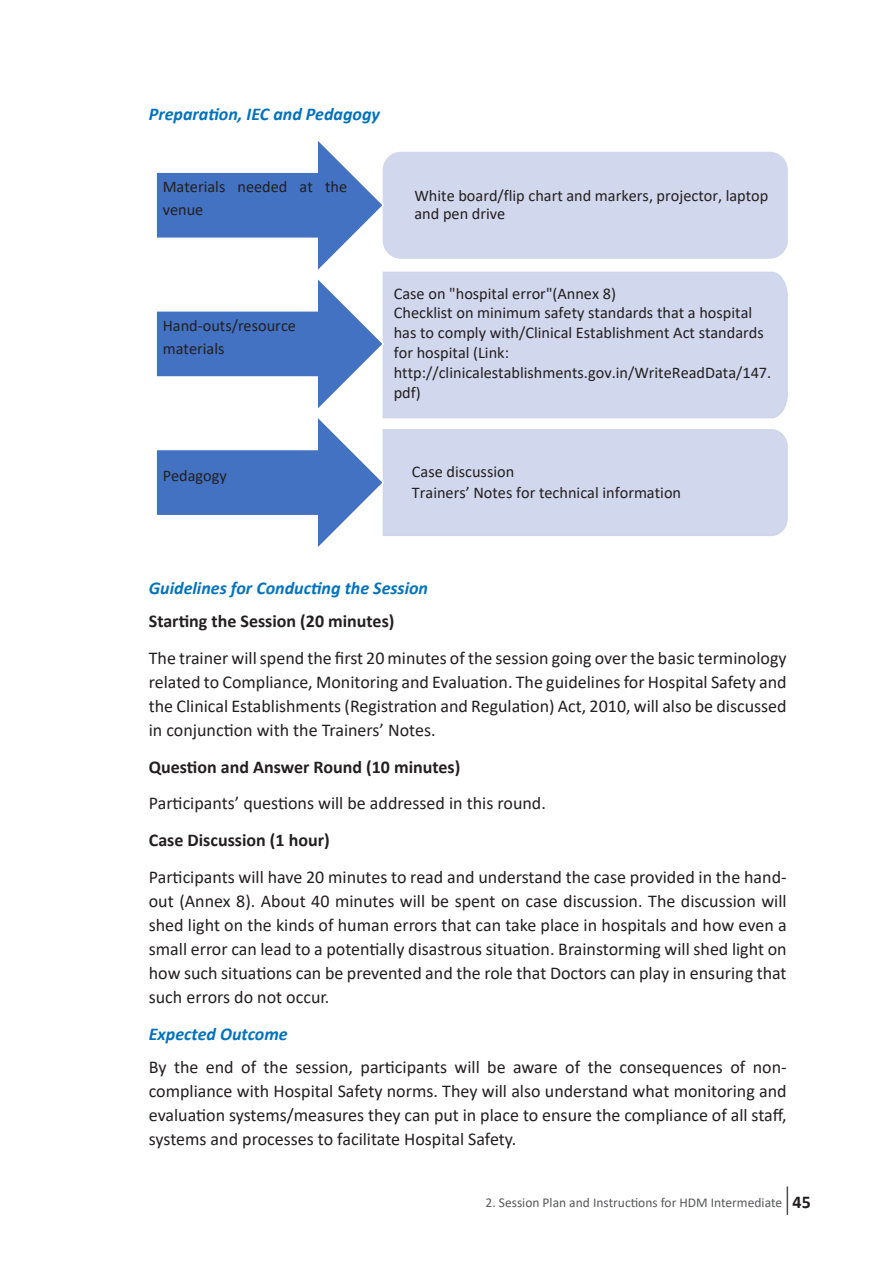
<style>
.page{position:relative;width:893px;height:1263px;background:#fff}
.page>*{position:absolute;margin:0;border:0;box-sizing:border-box;transform-origin:0 0}
.Normal_modify{font:18px/24px "Calibri";color:#231f20;text-align:justify}
.Heading_5_Modify{font:700 18px "Calibri";color:#231f20}
.Heading_4_modify{font:italic 700 18px "Calibri";color:#0072bc}
.t1{font:16.35px/19.8px "Calibri";color:#231f20}
.t2{font:13.5px "Calibri";color:#57585a}
</style>
<div class="page">
<svg style="left:787px;top:1186px;width:1px;height:29px"></svg>
<svg style="left:156px;top:141px;width:632px;height:406px"></svg>
<div style="left:156px;top:453px;width:198px;height:59px;background:#4372c3"></div>
<p class="Heading_4_modify" style="left:149px;top:101px;width:233px">Preparation, IEC and Pedagogy</p>
<p class="t1" style="left:163px;top:175px;width:186px;line-height:23px">Materials needed at the venue</p>
<p class="t1" style="left:414px;top:187px;width:355px;line-height:17.9px">White board/flip chart and markers, projector, laptop and pen drive</p>
<p class="t1" style="left:163px;top:314px;width:135px;line-height:23px">Hand-outs/resource materials</p>
<p class="t1" style="left:163px;top:465px;width:66px">Pedagogy</p>
<p class="t1" style="left:394px;top:283px;width:379px">Case on "hospital error"(Annex 8)<br>Checklist on minimum safety standards that a hospital has to comply with/Clinical Establishment Act standards for hospital (Link: http://clinicalestablishments.gov.in/WriteReadData/147. pdf)</p>
<p class="t1" style="left:412px;top:461px;width:271px;line-height:20.9px">Case discussion<br>Trainers’ Notes for technical information</p>
<p class="Heading_4_modify" style="left:149px;top:575px;width:281px">Guidelines for Conducting the Session</p>
<p class="Heading_5_Modify" style="left:149px;top:608px;width:247px">Starting the Session (20 minutes)</p>
<p class="Normal_modify" style="left:149px;top:645px;width:639px">The trainer will spend the first 20 minutes of the session going over the basic terminology related to Compliance, Monitoring and Evaluation. The guidelines for Hospital Safety and the Clinical Establishments (Registration and Regulation) Act, 2010, will also be discussed in conjunction with the Trainers’ Notes.</p>
<p class="Heading_5_Modify" style="left:149px;top:754px;width:313px">Question and Answer Round (10 minutes)</p>
<p class="Normal_modify" style="left:149px;top:791px;width:399px">Participants’ questions will be addressed in this round.</p>
<p class="Heading_5_Modify" style="left:149px;top:827px;width:182px">Case Discussion (1 hour)</p>
<p class="Normal_modify" style="left:149px;top:864px;width:639px">Participants will have 20 minutes to read and understand the case provided in the hand&shy;out (Annex 8). About 40 minutes will be spent on case discussion. The discussion will shed light on the kinds of human errors that can take place in hospitals and how even a small error can lead to a potentially disastrous situation. Brainstorming will shed light on how such situations can be prevented and the role that Doctors can play in ensuring that such errors do not occur.</p>
<p class="Heading_4_modify" style="left:149px;top:1021px;width:140px">Expected Outcome</p>
<p class="Normal_modify" style="left:149px;top:1054px;width:639px">By the end of the session, participants will be aware of the consequences of non&shy;compliance with Hospital Safety norms. They will also understand what monitoring and evaluation systems/measures they can put in place to ensure the compliance of all staff, systems and processes to facilitate Hospital Safety.</p>
<p class="t2" style="left:485px;top:1193px;width:153px">2. Session Plan and InstructionsforHDMIntermediate</p>
<p class="Heading_5_Modify" style="left:793px;top:1189px;width:20px">45</p>
</div>
